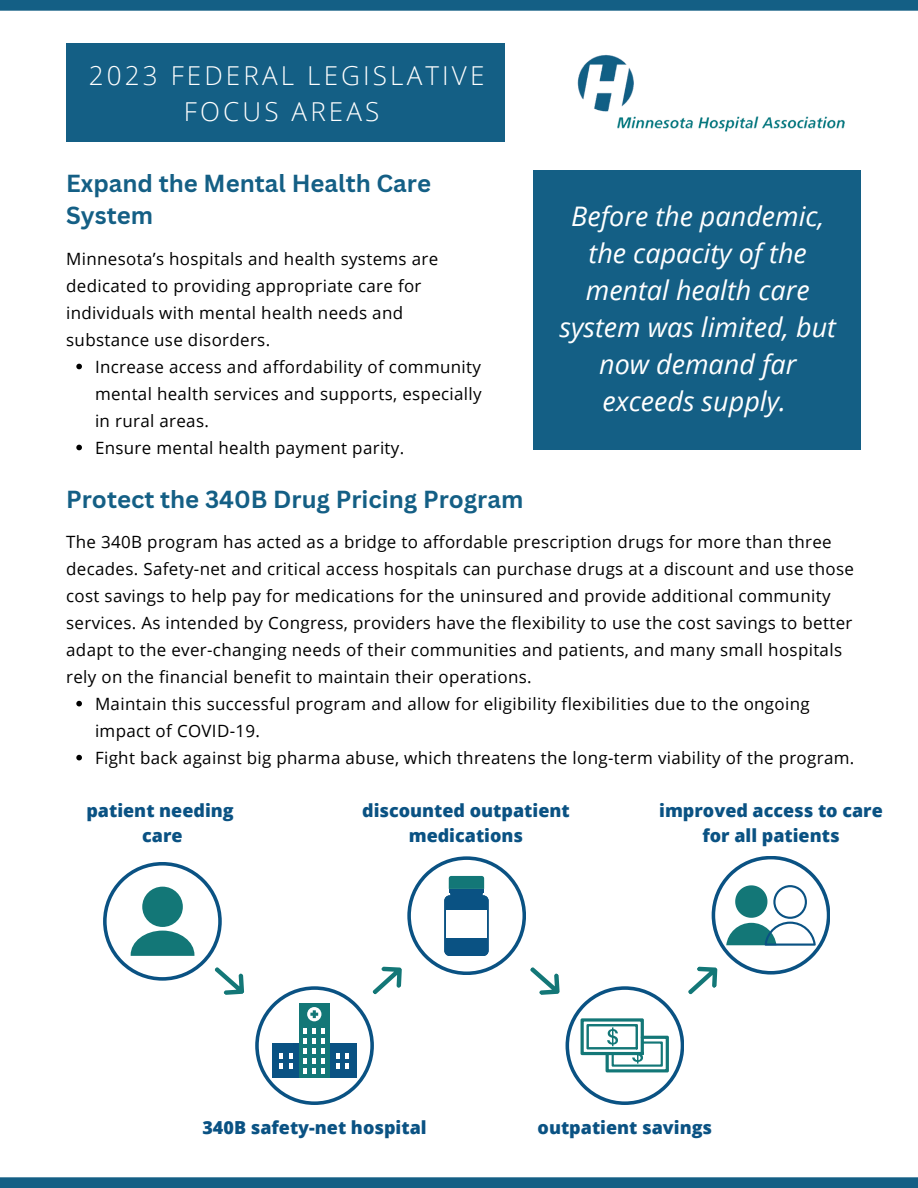
<style>
.page{position:relative;width:918px;height:1188px;background:#fff}
.page>*{position:absolute;margin:0;border:0;box-sizing:border-box;transform-origin:0 0}
.t1{font:italic 27px/37.2px "Open Sans";color:#fff;text-align:center}
.t2{font:300 26.1px/36px "Open Sans";letter-spacing:.12em;color:#fff;text-align:center}
.t3{font:700 24px/32.7px "Canva Sans";color:#145f85}
.t4{font:800 18px/25px "Open Sans";color:#0a5283;text-align:center}
.t5{font:16.95px/27px "Open Sans";letter-spacing:.02em;color:#000}
</style>
<div class="page">
<div style="left:0;top:0;width:918px;height:11px;background:#145f85"></div>
<div style="left:66px;top:43px;width:439px;height:99px;background:#145f85"></div>
<img style="left:577px;top:54px;width:268px;height:78px">
<div style="left:0;top:1177px;width:918px;height:11px;background:#145f85"></div>
<svg style="left:76px;top:364px;width:6px;height:5px"></svg>
<svg style="left:76px;top:445px;width:6px;height:5px"></svg>
<svg style="left:76px;top:701px;width:6px;height:5px"></svg>
<svg style="left:76px;top:755px;width:6px;height:5px"></svg>
<div style="left:534px;top:171px;width:327px;height:279px;background:#145f85"></div>
<svg style="left:103px;top:856px;width:727px;height:249px"></svg>
<div style="left:142px;top:887px;width:41px;height:40px;background:#137777;border-radius:50%"></div>
<h2 class="t2" style="left:89px;top:57px;width:397px">2023 FEDERAL LEGISLATIVE<br>FOCUS AREAS</h2>
<h3 class="t3" style="left:66px;top:166px;width:366px">Expand the Mental Health Care<br>System</h3>
<p class="t5" style="left:66px;top:245px;width:374px">Minnesota’s hospitals and health systems are dedicated to providing appropriate care for individuals with mental health needs and substance use disorders.</p>
<p class="t5" style="left:95px;top:353px;width:388px">Increase access and affordability of community mental health services and supports, especially in rural areas.<br>Ensure mental health payment parity.</p>
<h3 class="t3" style="left:66px;top:482px;width:459px">Protect the 340B Drug Pricing Program</h3>
<h1 class="t1" style="left:560px;top:197px;width:278px">Before the pandemic, the capacity of the mental health care system was limited, but now demand far exceeds supply.</h1>
<p class="t5" style="left:66px;top:528px;width:789px">The 340B program has acted as a bridge to affordable prescription drugs for more than three decades. Safety-net and critical access hospitals can purchase drugs at a discount and use those cost savings to help pay for medications for the uninsured and provide additional community services. As intended by Congress, providers have the flexibility to use the cost savings to better adapt to the ever-changing needs of their communities and patients, and many small hospitals rely on the financial benefit to maintain their operations.</p>
<p class="t5" style="left:95px;top:690px;width:761px">Maintain this successful program and allow for eligibility flexibilities due to the ongoing impact of COVID-19.<br>Fight back against big pharma abuse, which threatens the long-term viability of the program.</p>
<p class="t4" style="left:86px;top:798px;width:149px">patient needing care</p>
<p class="t4" style="left:362px;top:798px;width:209px">discounted outpatient medications</p>
<p class="t4" style="left:659px;top:798px;width:225px">improved access to care for all patients</p>
<p class="t4" style="left:202px;top:1115px;width:226px">340B safety-net hospital</p>
<p class="t4" style="left:538px;top:1115px;width:176px">outpatient savings</p>
</div>
